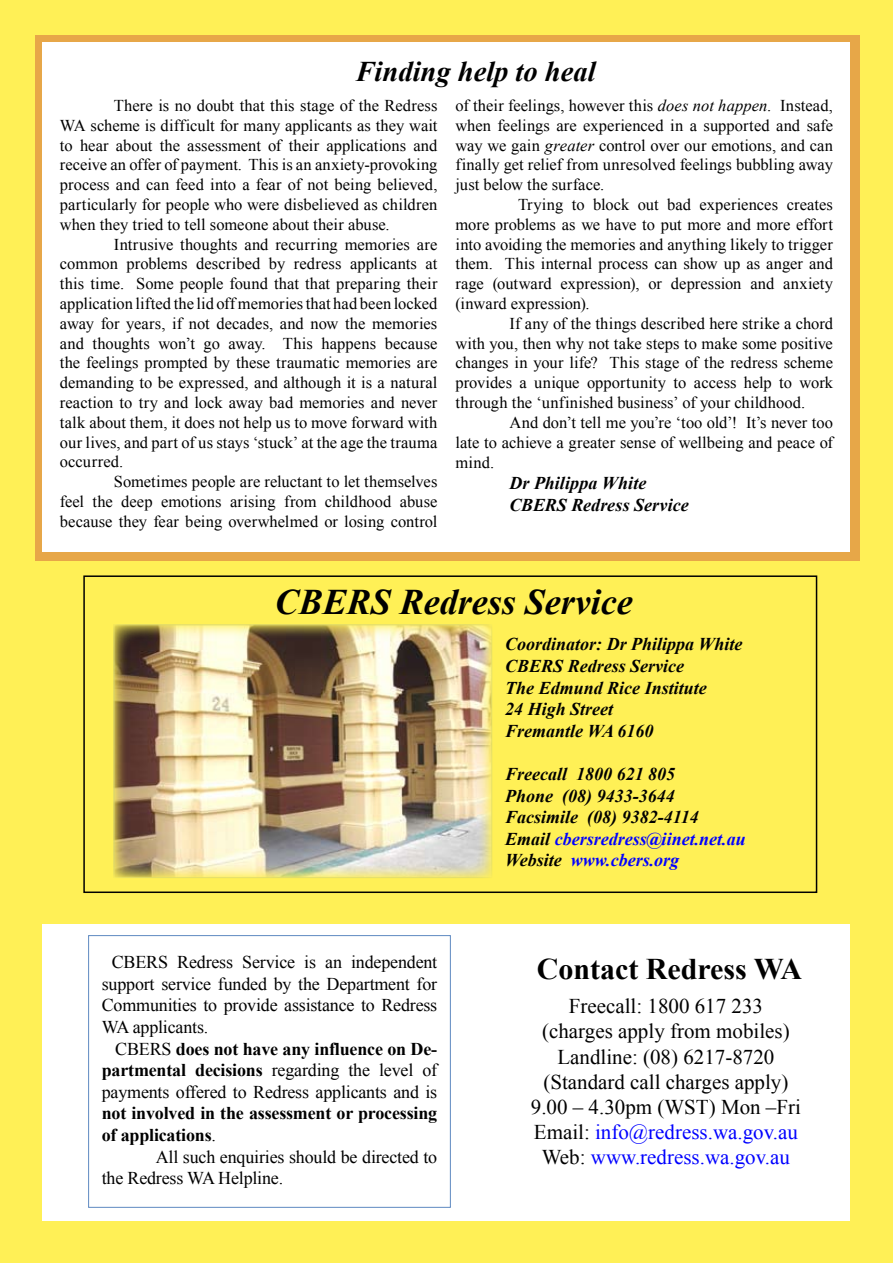
<style>
.page{position:relative;width:893px;height:1263px;background:#fff}
.page>*{position:absolute;margin:0;border:0;box-sizing:border-box;transform-origin:0 0}
.t1{font:italic 700 36px "Times New Roman";color:#000}
.t2{font:700 30px "Times New Roman";color:#000}
.t3{font:italic 700 28.5px "Times New Roman";color:#000}
.t4{font:21px/25.2px "Times New Roman";color:#000;text-align:center}
.t5{font:18px/21.6px "Times New Roman";letter-spacing:-.01em;color:#000;text-align:justify}
.t6{font:italic 700 18px/21.6px "Times New Roman";color:#000}
.t7{font:700 18px/21.6px "Times New Roman";letter-spacing:-.01em;color:#000}
.t8{font:16.5px/19.8px "Times New Roman";color:#000;text-align:justify}
.s1{font-style:italic}
.s2{font-weight:700}
.s3{font-weight:400}
.s4{color:#00f}
</style>
<div class="page">
<div style="left:0;top:566px;width:893px;height:394px;background:#fff056"></div>
<div style="left:0;top:959px;width:893px;height:304px;background:#fff056"></div>
<div style="left:0;top:0;width:893px;height:576px;background:#fff056"></div>
<div style="left:43px;top:924px;width:807px;height:296px;background:#fff"></div>
<div style="left:88px;top:935px;width:363px;height:273px;border:1px solid #5e89c1"></div>
<div style="left:83px;top:575px;width:734px;height:318px;border:2px solid #000"></div>
<img style="left:116px;top:626px;width:374px;height:250px">
<div style="left:35px;top:35px;width:825px;height:525px;background:#e7a748"></div>
<div style="left:43px;top:43px;width:807px;height:57px;background:#fff"></div>
<div style="left:43px;top:89px;width:807px;height:463px;background:#fff"></div>
<h3 class="t3" style="left:356px;top:51px;width:241px">Finding help to heal</h3>
<p class="t8" style="left:60px;top:95px;width:379px;text-indent:54px">There is no doubt that this stage of the Redress WA scheme is difficult for many applicants as they wait to hear about the assessment of their applications and receive an offer of payment. This is an anxiety-provoking process and can feed into a fear of not being believed, particularly for people who were disbelieved as children when they tried to tell someone about their abuse.</p>
<p class="t8" style="left:60px;top:234px;width:379px;text-indent:54px">Intrusive thoughts and recurring memories are common problems described by redress applicants at this time. Some people found that that preparing their application lifted the lid off memories that had been locked away for years, if not decades, and now the memories and thoughts won’t go away. This happens because the feelings prompted by these traumatic memories are demanding to be expressed, and although it is a natural reaction to try and lock away bad memories and never talk about them, it does not help us to move forward with our lives, and part of us stays ‘stuck’ at the age the trauma occurred.</p>
<p class="t8" style="left:60px;top:472px;width:379px;text-indent:54px">Sometimes people are reluctant to let themselves feel the deep emotions arising from childhood abuse because they fear being overwhelmed or losing control</p>
<p class="t8" style="left:455px;top:95px;width:379px">of their feelings, however this <span class="s1">does not happen</span>. Instead, when feelings are experienced in a supported and safe way we gain <span class="s1">greater</span> control over our emotions, and can finally get relief from unresolved feelings bubbling away just below the surface.</p>
<p class="t8" style="left:455px;top:194px;width:379px;text-indent:62px">Trying to block out bad experiences creates more problems as we have to put more and more effort into avoiding the memories and anything likely to trigger them. This internal process can show up as anger and rage (outward expression), or depression and anxiety (inward expression).</p>
<p class="t8" style="left:455px;top:313px;width:379px;text-indent:54px">If any of the things described here strike a chord with you, then why not take steps to make some positive changes in your life? This stage of the redress scheme provides a unique opportunity to access help to work through the ‘unfinished business’ of your childhood.</p>
<p class="t8" style="left:455px;top:412px;width:379px;text-indent:54px">And don’t tell me you’re ‘too old’! It’s never too late to achieve a greater sense of wellbeing and peace of mind.</p>
<p class="t6" style="left:509px;top:472px;width:181px">Dr Philippa White<br>CBERS Redress Service</p>
<h1 class="t1" style="left:275px;top:576px;width:360px">CBERS Redress Service</h1>
<p class="t5" style="left:102px;top:951px;width:337px;text-indent:10px">CBERS Redress Service is an independent support service funded by the Department for Communities to provide assistance to Redress WA applicants.</p>
<p class="t5" style="left:102px;top:1037px;width:337px;text-indent:14px">CBERS <span class="s2">does not have any influence on De&shy;partmental decisions</span> regarding the level of payments offered to Redress applicants and is</p>
<p class="t7" style="left:102px;top:1102px;width:337px">not involved in the assessment or processing of applications<span class="s3">.</span></p>
<p class="t5" style="left:102px;top:1145px;width:337px;text-indent:54px">All such enquiries should be directed to the Redress WA Helpline.</p>
<p class="t6" style="left:505px;top:633px;width:239px">Coordinator: Dr Philippa White<br>CBERS Redress Service<br>The Edmund Rice Institute<br>24 High Street<br>Fremantle WA 6160</p>
<p class="t6" style="left:505px;top:763px;width:242px">Freecall 1800 621 805<br>Phone (08) 9433-3644<br>Facsimile (08) 9382-4114<br>Email <span class="s4">cbersredress@iinet.net.au<br></span>Website <span class="s4">www.cbers.org</span></p>
<h2 class="t2" style="left:537px;top:948px;width:267px">Contact Redress WA</h2>
<p class="t4" style="left:531px;top:993px;width:272px">Freecall: 1800 617 233 (charges apply from mobiles)<br>Landline: (08) 6217-8720 (Standard call charges apply)<br>9.00 – 4.30pm (WST) Mon –Fri<br>Email: <span class="s4">info@redress.wa.gov.au<br></span>Web: <span class="s4">www.redress.wa.gov.au</span></p>
</div>
